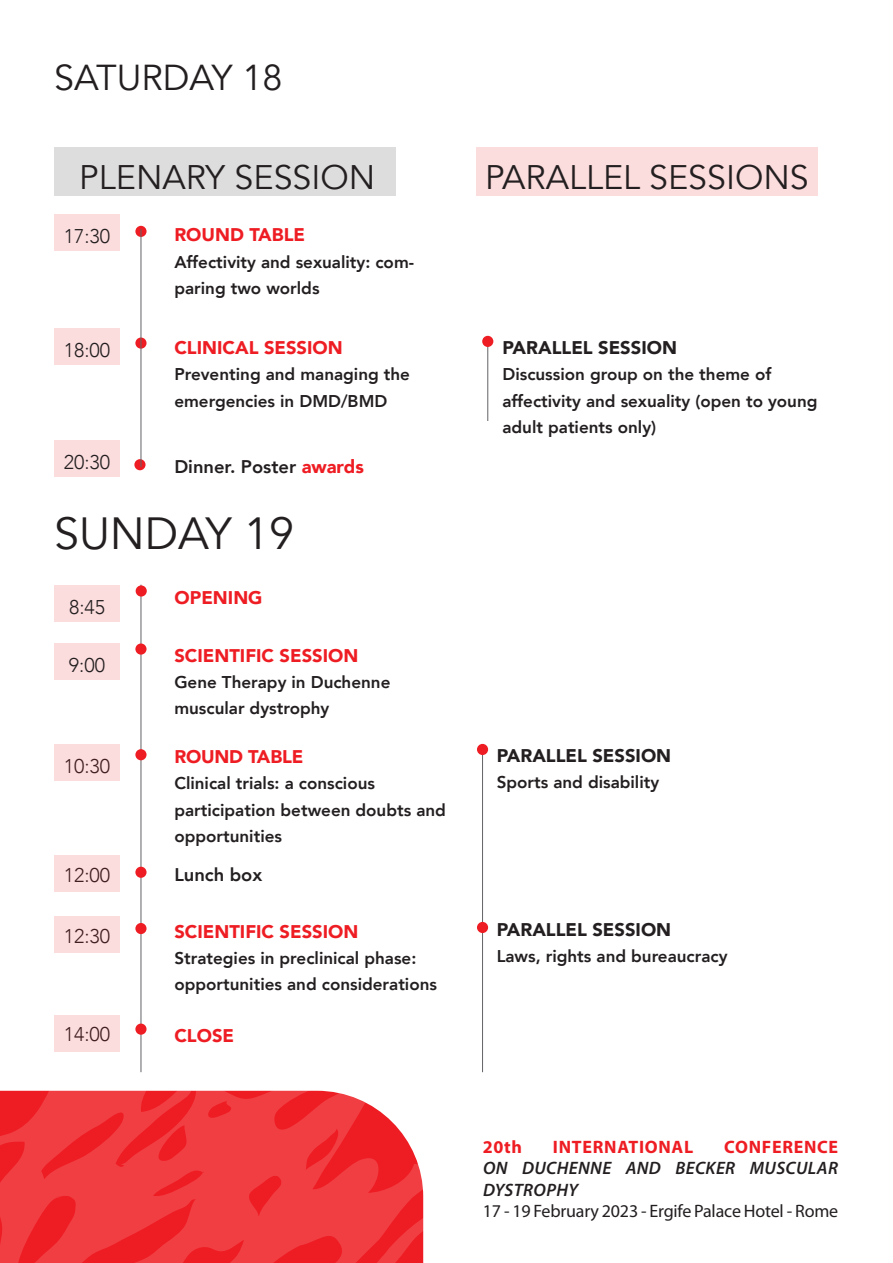
<style>
.page{position:relative;width:893px;height:1263px;background:#fff}
.page>*{position:absolute;margin:0;border:0;box-sizing:border-box;transform-origin:0 0}
.t1{font:45px "Avenir";color:#231f20}
.t2{font:36px "Avenir";color:#231f20}
.t3{font:34.05px "Avenir";color:#231f20}
.t4{font:300 19.8px "Avenir";color:#231f20}
.t5{font:900 18.3px "Avenir";color:#ee1d23}
.t6{font:900 18.3px "Avenir";color:#231f20}
.t7{font:800 18.3px "Avenir";color:#231f20}
.t8{font:18px "Myriad Pro";letter-spacing:-.01em;color:#231f20}
.t9{font:italic 600 18px/21.6px "Myriad Pro";letter-spacing:.02em;color:#231f20}
.t10{font:700 18px "Myriad Pro";letter-spacing:.04em;color:#ee1d23}
.t11{font:800 16.95px/26.2px "Avenir";color:#231f20}
.s1{font-weight:900;color:#ee1d23}
</style>
<div class="page">
<svg style="left:0;top:1018px;width:424px;height:245px;fill:#f03e43"></svg>
<hr style="left:141px;top:585px;width:1px;height:487px;background:#636366">
<hr style="left:482px;top:752px;width:1px;height:320px;background:#636366">
<svg style="left:135px;top:226px;width:12px;height:11px"></svg>
<div style="left:54px;top:215px;width:66px;height:36px;background:#fcddde"></div>
<svg style="left:135px;top:337px;width:12px;height:12px"></svg>
<div style="left:54px;top:328px;width:66px;height:37px;background:#fcddde"></div>
<div style="left:135px;top:749px;width:12px;height:11px;background:#ee1d23;border-radius:50%"></div>
<div style="left:54px;top:745px;width:66px;height:36px;background:#fcddde"></div>
<div style="left:135px;top:923px;width:12px;height:11px;background:#ee1d23;border-radius:50%"></div>
<div style="left:54px;top:916px;width:66px;height:37px;background:#fcddde"></div>
<div style="left:135px;top:867px;width:12px;height:11px;background:#ee1d23;border-radius:50%"></div>
<div style="left:477px;top:744px;width:11px;height:11px;background:#ee1d23;border-radius:50%"></div>
<div style="left:136px;top:585px;width:11px;height:12px;background:#ee1d23;border-radius:50%"></div>
<div style="left:477px;top:922px;width:11px;height:11px;background:#ee1d23;border-radius:50%"></div>
<div style="left:54px;top:585px;width:66px;height:37px;background:#fcddde"></div>
<svg style="left:135px;top:643px;width:12px;height:12px"></svg>
<div style="left:54px;top:643px;width:66px;height:37px;background:#fcddde"></div>
<svg style="left:134px;top:459px;width:12px;height:11px"></svg>
<div style="left:54px;top:440px;width:66px;height:36px;background:#fcddde"></div>
<div style="left:54px;top:855px;width:66px;height:36px;background:#fcddde"></div>
<hr style="left:141px;top:229px;width:1px;height:238px;background:#636366">
<div style="left:135px;top:1023px;width:12px;height:12px;background:#ee1d23;border-radius:50%"></div>
<div style="left:54px;top:1015px;width:66px;height:36px;background:#fcddde"></div>
<hr style="left:487px;top:336px;width:1px;height:85px;background:#636366">
<div style="left:482px;top:336px;width:11px;height:11px;background:#ee1d23;border-radius:50%"></div>
<div style="left:54px;top:148px;width:342px;height:48px;background:#dedddd"></div>
<div style="left:476px;top:148px;width:342px;height:48px;background:#fcddde"></div>
<h2 class="t2" style="left:54px;top:56px;width:230px">SATURDAY 18</h2>
<h3 class="t3" style="left:79px;top:157px;width:297px">PLENARY SESSION</h3>
<h3 class="t3" style="left:485px;top:157px;width:325px">PARALLEL SESSIONS</h3>
<p class="t4" style="left:64px;top:224px;width:48px">17:30</p>
<p class="t5" style="left:174px;top:219px;width:132px">ROUND TABLE</p>
<p class="t11" style="left:174px;top:249px;width:241px">Affectivity and sexuality: com&shy;paring two worlds</p>
<p class="t4" style="left:64px;top:338px;width:48px">18:00</p>
<p class="t5" style="left:174px;top:332px;width:170px">CLINICAL SESSION</p>
<p class="t11" style="left:174px;top:361px;width:237px">Preventing and managing the emergencies in DMD/BMD</p>
<p class="t4" style="left:64px;top:450px;width:48px">20:30</p>
<p class="t7" style="left:174px;top:452px;width:191px">Dinner. Poster <span class="s1">awards</span></p>
<h1 class="t1" style="left:54px;top:506px;width:242px">SUNDAY 19</h1>
<p class="t4" style="left:69px;top:595px;width:38px">8:45</p>
<p class="t4" style="left:69px;top:653px;width:38px">9:00</p>
<p class="t4" style="left:64px;top:754px;width:48px">10:30</p>
<p class="t4" style="left:64px;top:863px;width:48px">12:00</p>
<p class="t5" style="left:175px;top:582px;width:89px">OPENING</p>
<p class="t5" style="left:174px;top:640px;width:186px">SCIENTIFIC SESSION</p>
<p class="t11" style="left:174px;top:669px;width:218px">Gene Therapy in Duchenne muscular dystrophy</p>
<p class="t5" style="left:174px;top:741px;width:130px">ROUND TABLE</p>
<p class="t11" style="left:174px;top:770px;width:273px">Clinical trials: a conscious participation between doubts and opportunities</p>
<p class="t7" style="left:174px;top:860px;width:89px">Lunch box</p>
<p class="t4" style="left:64px;top:924px;width:48px">12:30</p>
<p class="t5" style="left:174px;top:916px;width:186px">SCIENTIFIC SESSION</p>
<p class="t11" style="left:174px;top:945px;width:264px">Strategies in preclinical phase: opportunities and considerations</p>
<p class="t4" style="left:64px;top:1023px;width:48px">14:00</p>
<p class="t5" style="left:174px;top:1020px;width:61px">CLOSE</p>
<p class="t6" style="left:502px;top:332px;width:176px">PARALLEL SESSION</p>
<p class="t11" style="left:502px;top:361px;width:317px">Discussion group on the theme of affectivity and sexuality (open to young adult patients only)</p>
<p class="t6" style="left:497px;top:740px;width:176px">PARALLEL SESSION</p>
<p class="t11" style="left:497px;top:769px;width:164px">Sports and disability</p>
<p class="t6" style="left:497px;top:914px;width:176px">PARALLEL SESSION</p>
<p class="t11" style="left:497px;top:943px;width:232px">Laws, rights and bureaucracy</p>
<p class="t10" style="left:483px;top:1135px;width:41px">20th</p>
<p class="t10" style="left:553px;top:1135px;width:142px">INTERNATIONAL</p>
<p class="t10" style="left:724px;top:1135px;width:116px">CONFERENCE</p>
<p class="t9" style="left:483px;top:1157px;width:356px">ON DUCHENNE AND BECKER MUSCULAR<br>DYSTROPHY</p>
<p class="t8" style="left:483px;top:1200px;width:357px">17 - 19 February 2023 - Ergife Palace Hotel - Rome</p>
</div>
